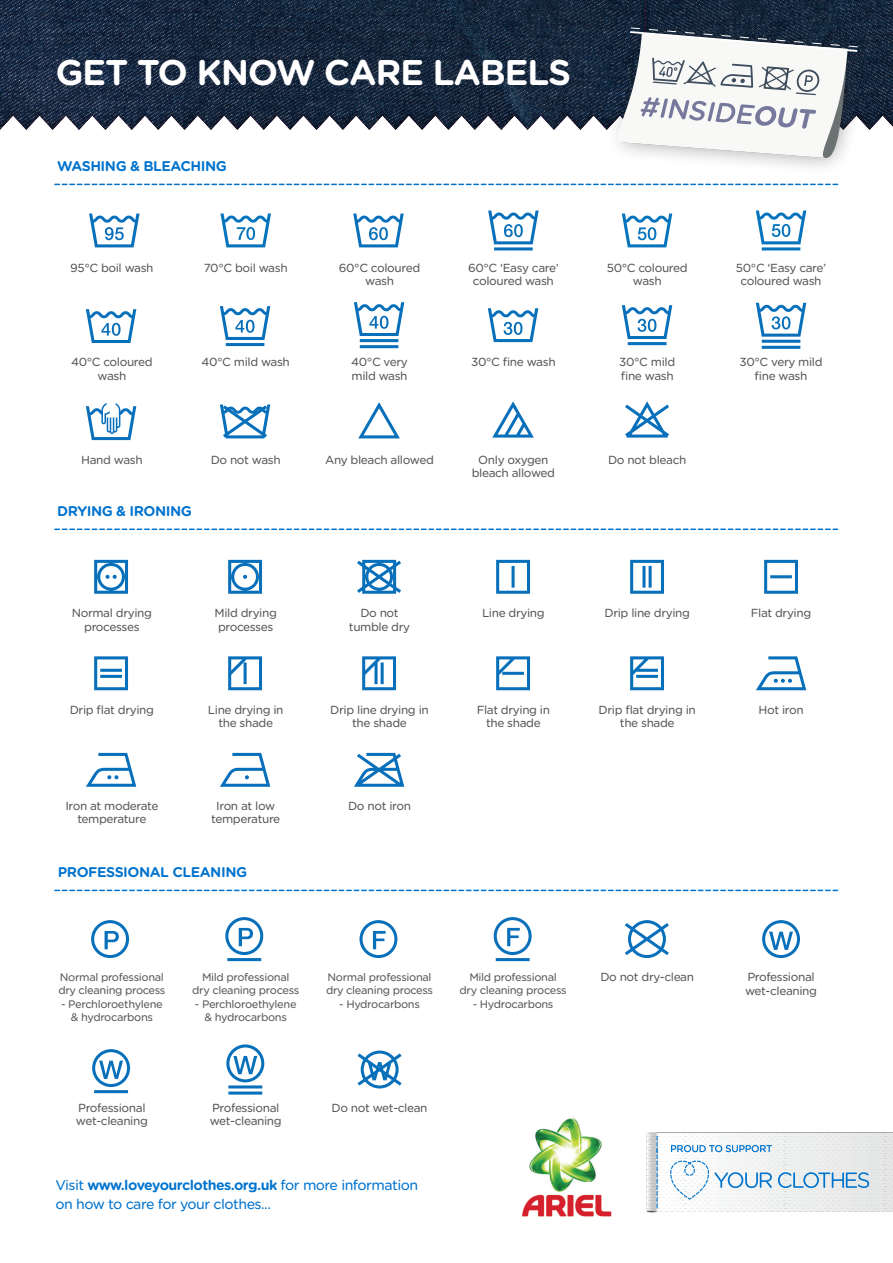
<style>
.page{position:relative;width:893px;height:1263px;background:#fff}
.page>*{position:absolute;margin:0;border:0;box-sizing:border-box;transform-origin:0 0}
.Title_-_Front_page{font:700 34.35px "Gotham Rnd S Sm";letter-spacing:-.04em;color:#fff}
.Title_-_Front_page-2{font:13.5px/19.5px "Gotham Rnd S Sm";letter-spacing:-.04em;color:#0073ce}
.Title_-_Front_page-3{font:700 13.5px "Gotham Rnd S Sm";letter-spacing:-.035em;color:#0073ce}
.t1{font:11.25px/13.5px "Gotham Rnd S Sm";letter-spacing:-.035em;color:#57585a;text-align:center}
.t2{font:10.5px "Gotham Rnd S Sm";letter-spacing:-.035em;color:#57585a}
.s1{font-weight:700}
</style>
<div class="page">
<div style="left:0;top:0;width:646px;height:132px;background:#231f20;opacity:.4"></div>
<svg style="left:55px;top:184px;width:783px;height:1px"></svg>
<svg style="left:89px;top:214px;width:51px;height:33px"></svg>
<svg style="left:353px;top:214px;width:51px;height:33px"></svg>
<svg style="left:488px;top:210px;width:51px;height:40px"></svg>
<svg style="left:86px;top:309px;width:50px;height:34px"></svg>
<svg style="left:220px;top:306px;width:50px;height:40px"></svg>
<svg style="left:354px;top:302px;width:50px;height:46px"></svg>
<svg style="left:488px;top:308px;width:50px;height:34px"></svg>
<svg style="left:622px;top:305px;width:50px;height:40px"></svg>
<svg style="left:756px;top:303px;width:50px;height:46px"></svg>
<svg style="left:86px;top:403px;width:50px;height:37px"></svg>
<svg style="left:220px;top:405px;width:50px;height:33px"></svg>
<svg style="left:358px;top:402px;width:42px;height:36px"></svg>
<svg style="left:492px;top:401px;width:42px;height:37px"></svg>
<svg style="left:625px;top:401px;width:44px;height:37px"></svg>
<svg style="left:55px;top:528px;width:783px;height:2px"></svg>
<svg style="left:94px;top:656px;width:34px;height:34px"></svg>
<svg style="left:86px;top:753px;width:50px;height:34px"></svg>
<svg style="left:362px;top:656px;width:34px;height:34px"></svg>
<svg style="left:228px;top:656px;width:34px;height:34px"></svg>
<svg style="left:756px;top:656px;width:50px;height:34px"></svg>
<svg style="left:354px;top:753px;width:50px;height:34px"></svg>
<svg style="left:630px;top:656px;width:34px;height:34px"></svg>
<svg style="left:496px;top:656px;width:34px;height:34px"></svg>
<svg style="left:220px;top:753px;width:50px;height:34px"></svg>
<svg style="left:94px;top:560px;width:34px;height:34px"></svg>
<svg style="left:228px;top:560px;width:34px;height:34px"></svg>
<svg style="left:357px;top:560px;width:44px;height:34px"></svg>
<svg style="left:496px;top:560px;width:34px;height:34px"></svg>
<svg style="left:630px;top:560px;width:34px;height:34px"></svg>
<svg style="left:764px;top:560px;width:34px;height:34px"></svg>
<svg style="left:55px;top:890px;width:783px;height:1px"></svg>
<svg style="left:359px;top:920px;width:38px;height:38px"></svg>
<svg style="left:625px;top:920px;width:44px;height:38px"></svg>
<svg style="left:358px;top:1050px;width:44px;height:38px"></svg>
<svg style="left:225px;top:917px;width:38px;height:44px"></svg>
<svg style="left:226px;top:1044px;width:38px;height:50px"></svg>
<svg style="left:494px;top:917px;width:38px;height:44px"></svg>
<svg style="left:92px;top:1049px;width:38px;height:44px"></svg>
<svg style="left:762px;top:920px;width:38px;height:38px"></svg>
<svg style="left:91px;top:920px;width:38px;height:38px"></svg>
<div style="left:606px;top:16px;width:259px;height:160px;background:#231f20;opacity:.4"></div>
<svg style="left:608px;top:0;width:285px;height:159px"></svg>
<svg style="left:622px;top:214px;width:50px;height:33px"></svg>
<svg style="left:756px;top:210px;width:50px;height:40px"></svg>
<svg style="left:220px;top:213px;width:51px;height:34px"></svg>
<img style="left:522px;top:1117px;width:90px;height:100px">
<hr style="left:647px;top:1132px;width:1px;height:79px;background:#e1e2e1">
<hr style="left:648px;top:1132px;width:1px;height:79px;background:#fafafa">
<hr style="left:649px;top:1132px;width:1px;height:79px;background:#ebebeb">
<hr style="left:650px;top:1132px;width:1px;height:79px;background:#dedfde">
<hr style="left:651px;top:1132px;width:1px;height:79px;background:#d5d6d5">
<hr style="left:652px;top:1132px;width:1px;height:79px;background:#ced0cf">
<hr style="left:653px;top:1132px;width:1px;height:79px;background:#cbcbcb">
<hr style="left:654px;top:1132px;width:1px;height:79px;background:#c8c9c8">
<hr style="left:655px;top:1132px;width:2px;height:79px;background:#c6c8c7">
<svg style="left:647px;top:1133px;width:246px;height:79px"></svg>
<p class="Title_-_Front_page" style="left:55px;top:46px;width:517px">GET TO KNOW CARE LABELS</p>
<p class="Title_-_Front_page-3" style="left:57px;top:155px;width:171px">WASHING &amp; BLEACHING</p>
<p class="t1" style="left:70px;top:260px;width:85px">95°C boil wash</p>
<p class="t1" style="left:204px;top:260px;width:85px">70°C boil wash</p>
<p class="t1" style="left:339px;top:260px;width:83px">60°C coloured wash</p>
<p class="t1" style="left:468px;top:260px;width:92px">60°C ‘Easy care’ coloured wash</p>
<p class="t1" style="left:607px;top:260px;width:82px">50°C coloured wash</p>
<p class="t1" style="left:736px;top:260px;width:92px">50°C ‘Easy care’ coloured wash</p>
<p class="t1" style="left:71px;top:355px;width:83px">40°C coloured wash</p>
<p class="t1" style="left:202px;top:355px;width:90px">40°C mild wash</p>
<p class="t1" style="left:351px;top:355px;width:58px">40°C very</p>
<p class="t1" style="left:351px;top:368px;width:58px">mild wash</p>
<p class="t1" style="left:471px;top:355px;width:86px">30°C fine wash</p>
<p class="t1" style="left:619px;top:355px;width:58px">30°C mild</p>
<p class="t1" style="left:621px;top:368px;width:54px">fine wash</p>
<p class="t1" style="left:739px;top:355px;width:85px">30°C very mild</p>
<p class="t1" style="left:755px;top:368px;width:54px">fine wash</p>
<p class="t1" style="left:81px;top:452px;width:63px">Hand wash</p>
<p class="t1" style="left:211px;top:452px;width:72px">Do not wash</p>
<p class="t1" style="left:325px;top:452px;width:110px">Any bleach allowed</p>
<p class="t1" style="left:472px;top:452px;width:85px">Only oxygen bleach allowed</p>
<p class="t1" style="left:608px;top:452px;width:80px">Do not bleach</p>
<p class="Title_-_Front_page-3" style="left:57px;top:501px;width:136px">DRYING &amp; IRONING</p>
<p class="t1" style="left:72px;top:606px;width:82px">Normal drying processes</p>
<p class="t1" style="left:215px;top:606px;width:64px">Mild drying processes</p>
<p class="t1" style="left:360px;top:606px;width:40px">Do not</p>
<p class="t1" style="left:349px;top:619px;width:63px">tumble dry</p>
<p class="t1" style="left:482px;top:606px;width:64px">Line drying</p>
<p class="t1" style="left:604px;top:606px;width:87px">Drip line drying</p>
<p class="t1" style="left:751px;top:606px;width:62px">Flat drying</p>
<p class="t1" style="left:70px;top:702px;width:86px">Drip flat drying</p>
<p class="t1" style="left:208px;top:702px;width:77px">Line drying in</p>
<p class="t1" style="left:218px;top:716px;width:56px">the shade</p>
<p class="t1" style="left:330px;top:702px;width:100px">Drip line drying in the shade</p>
<p class="t1" style="left:477px;top:702px;width:75px">Flat drying in</p>
<p class="t1" style="left:486px;top:716px;width:56px">the shade</p>
<p class="t1" style="left:599px;top:702px;width:99px">Drip flat drying in the shade</p>
<p class="t1" style="left:758px;top:702px;width:47px">Hot iron</p>
<p class="t1" style="left:65px;top:798px;width:95px">Iron at moderate temperature</p>
<p class="t1" style="left:211px;top:798px;width:71px">Iron at low temperature</p>
<p class="t1" style="left:348px;top:798px;width:64px">Do not iron</p>
<p class="Title_-_Front_page-3" style="left:58px;top:862px;width:191px">PROFESSIONAL CLEANING</p>
<p class="t2" style="left:60px;top:969px;width:106px">Normal professional</p>
<p class="t2" style="left:58px;top:983px;width:109px">dry cleaning process</p>
<p class="t2" style="left:61px;top:996px;width:103px">- Perchloroethylene</p>
<p class="t2" style="left:71px;top:1010px;width:84px">&amp; hydrocarbons</p>
<p class="t2" style="left:202px;top:969px;width:89px">Mild professional</p>
<p class="t2" style="left:192px;top:983px;width:109px">dry cleaning process</p>
<p class="t2" style="left:195px;top:996px;width:103px">- Perchloroethylene</p>
<p class="t2" style="left:205px;top:1010px;width:84px">&amp; hydrocarbons</p>
<p class="t2" style="left:328px;top:969px;width:106px">Normal professional</p>
<p class="t2" style="left:326px;top:983px;width:109px">dry cleaning process</p>
<p class="t2" style="left:339px;top:996px;width:82px">- Hydrocarbons</p>
<p class="t2" style="left:469px;top:969px;width:89px">Mild professional</p>
<p class="t2" style="left:460px;top:983px;width:109px">dry cleaning process</p>
<p class="t2" style="left:473px;top:996px;width:82px">- Hydrocarbons</p>
<p class="t1" style="left:76px;top:1100px;width:74px;text-align:left">Professional wet-cleaning</p>
<p class="t1" style="left:212px;top:1100px;width:69px">Professional</p>
<p class="t1" style="left:332px;top:1100px;width:97px">Do not wet-clean</p>
<p class="t1" style="left:210px;top:1114px;width:74px">wet-cleaning</p>
<p class="Title_-_Front_page-2" style="left:55px;top:1174px;width:364px">Visit <span class="s1">www.loveyourclothes.org.uk</span> for more information on how to care for your clothes...</p>
<p class="t1" style="left:600px;top:970px;width:95px">Do not dry-clean</p>
<p class="t1" style="left:745px;top:970px;width:74px;text-align:left">Professional wet-cleaning</p>
</div>
